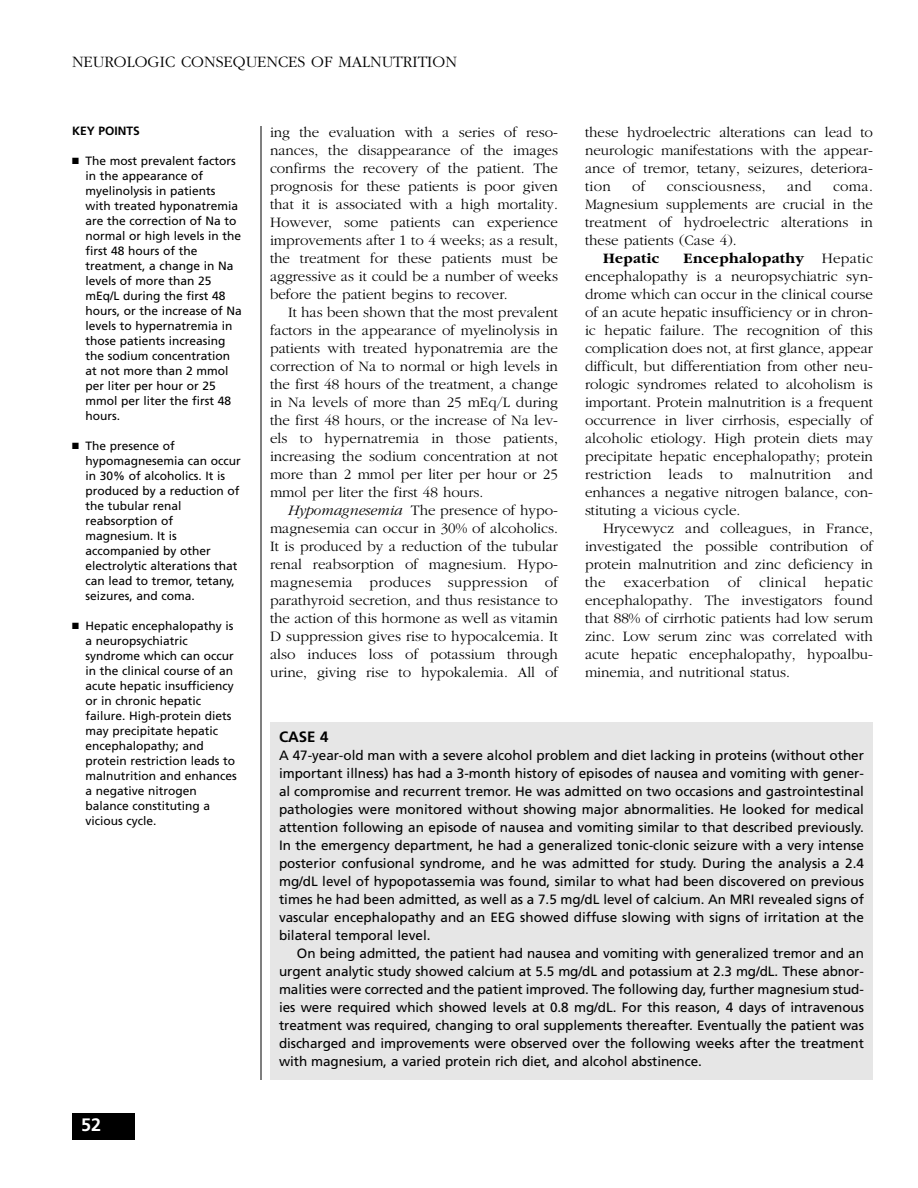
<style>
.page{position:relative;width:918px;height:1188px;background:#fff}
.page>*{position:absolute;margin:0;border:0;box-sizing:border-box;transform-origin:0 0}
.t1{font:700 18px "Frutiger";color:#fff}
.t2{font:300 16.5px "Garamond";color:#000}
.t3{font:300 15px/18px "Garamond";color:#000;text-align:justify}
.t4{font:300 15px "Garamond";letter-spacing:.02em;color:#000}
.t5{font:700 15px "Garamond";letter-spacing:.02em;color:#000}
.t6{font:700 15px "Frutiger";color:#000}
.t7{font:13.5px/18px "Frutiger";letter-spacing:-.005em;color:#000;text-align:justify}
.t8{font:12px/15px "Frutiger";color:#000}
.t9{font:700 12px "Frutiger";color:#000}
.s1{font-style:italic}
.s2{font-weight:700}
</style>
<div class="page">
<hr style="left:261px;top:126px;width:1px;height:954px;background:#000">
<div style="left:72px;top:1113px;width:63px;height:27px;background:#000"></div>
<div style="left:270px;top:722px;width:603px;height:358px;background:#e6e6e6"></div>
<p class="t2" style="left:72px;top:55px;width:386px">NEUROLOGIC CONSEQUENCES OF MALNUTRITION</p>
<p class="t9" style="left:72px;top:126px;width:69px">KEY POINTS</p>
<p class="t8" style="left:86px;top:154px;width:158px;text-indent:-14px">■ The most prevalent factors in the appearance of myelinolysis in patients with treated hyponatremia are the correction of Na to normal or high levels in the first 48 hours of the treatment, a change in Na levels of more than 25 mEq/L during the first 48 hours, or the increase of Na levels to hypernatremia in those patients increasing the sodium concentration at not more than 2 mmol per liter per hour or 25 mmol per liter the first 48 hours.</p>
<p class="t8" style="left:86px;top:439px;width:157px;text-indent:-14px">■ The presence of hypomagnesemia can occur in 30% of alcoholics. It is produced by a reduction of the tubular renal reabsorption of magnesium. It is accompanied by other electrolytic alterations that can lead to tremor, tetany, seizures, and coma.</p>
<p class="t8" style="left:86px;top:619px;width:153px;text-indent:-14px">■ Hepatic encephalopathy is a neuropsychiatric syndrome which can occur in the clinical course of an acute hepatic insufficiency or in chronic hepatic failure. High-protein diets may precipitate hepatic encephalopathy; and protein restriction leads to malnutrition and enhances a negative nitrogen balance constituting a vicious cycle.</p>
<p class="t1" style="left:81px;top:1118px;width:22px">52</p>
<p class="t3" style="left:270px;top:124px;width:290px">ing the evaluation with a series of reso&shy;nances, the disappearance of the images confirms the recovery of the patient. The prognosis for these patients is poor given that it is associated with a high mortality.<br>However, some patients can experience improvements after 1 to 4 weeks; as a result, the treatment for these patients must be aggressive as it could be a number of weeks before the patient begins to recover.</p>
<p class="t3" style="left:270px;top:304px;width:290px;text-indent:18px">It has been shown that the most prevalent factors in the appearance of myelinolysis in patients with treated hyponatremia are the correction of Na to normal or high levels in the first 48 hours of the treatment, a change in Na levels of more than 25 mEq/L during the first 48 hours, or the increase of Na lev&shy;els to hypernatremia in those patients, increasing the sodium concentration at not more than 2 mmol per liter per hour or 25 mmol per liter the first 48 hours.</p>
<p class="t3" style="left:270px;top:502px;width:290px;text-indent:18px"><span class="s1">Hypomagnesemia</span> The presence of hypo&shy;magnesemia can occur in 30% of alcoholics.<br>It is produced by a reduction of the tubular renal reabsorption of magnesium. Hypo&shy;magnesemia produces suppression of parathyroid secretion, and thus resistance to the action of this hormone as well as vitamin D suppression gives rise to hypocalcemia. It also induces loss of potassium through urine, giving rise to hypokalemia. All of</p>
<p class="t3" style="left:585px;top:124px;width:290px">these hydroelectric alterations can lead to neurologic manifestations with the appear&shy;ance of tremor, tetany, seizures, deteriora&shy;tion</p>
<p class="t3" style="left:632px;top:178px;width:15px">of</p>
<p class="t4" style="left:667px;top:180px;width:100px">consciousness,</p>
<p class="t3" style="left:787px;top:178px;width:26px">and</p>
<p class="t3" style="left:585px;top:178px;width:290px;text-indent:248px">coma.<br>Magnesium supplements are crucial in the treatment of hydroelectric alterations in these patients (Case 4).</p>
<p class="t5" style="left:603px;top:252px;width:58px">Hepatic</p>
<p class="t3" style="left:585px;top:250px;width:290px;text-indent:98px"><span class="s2">Encephalopathy</span> Hepatic encephalopathy is a neuropsychiatric syn&shy;drome which can occur in the clinical course of an acute hepatic insufficiency or in chron&shy;ic hepatic failure. The recognition of this complication does not, at first glance, appear difficult, but differentiation from other neu&shy;rologic syndromes related to alcoholism is important. Protein malnutrition is a frequent occurrence in liver cirrhosis, especially of alcoholic etiology. High protein diets may precipitate hepatic encephalopathy; protein restriction leads to malnutrition and enhances a negative nitrogen balance, con&shy;stituting a vicious cycle.</p>
<p class="t3" style="left:585px;top:520px;width:290px;text-indent:18px">Hrycewycz and colleagues, in France, investigated the possible contribution of protein malnutrition and zinc deficiency in the exacerbation of clinical hepatic encephalopathy. The investigators found that 88% of cirrhotic patients had low serum zinc. Low serum zinc was correlated with acute hepatic encephalopathy, hypoalbu&shy;minemia, and nutritional status.</p>
<p class="t6" style="left:279px;top:731px;width:51px">CASE 4</p>
<p class="t7" style="left:279px;top:748px;width:587px">A 47-year-old man with a severe alcohol problem and diet lacking in proteins (without other important illness) has had a 3-month history of episodes of nausea and vomiting with gener&shy;al compromise and recurrent tremor. He was admitted on two occasions and gastrointestinal pathologies were monitored without showing major abnormalities. He looked for medical attention following an episode of nausea and vomiting similar to that described previously.<br>In the emergency department, he had a generalized tonic-clonic seizure with a very intense posterior confusional syndrome, and he was admitted for study. During the analysis a 2.4 mg/dL level of hypopotassemia was found, similar to what had been discovered on previous times he had been admitted, as well as a 7.5 mg/dL level of calcium. An MRI revealed signs of vascular encephalopathy and an EEG showed diffuse slowing with signs of irritation at the bilateral temporal level.</p>
<p class="t7" style="left:279px;top:946px;width:586px;text-indent:18px">On being admitted, the patient had nausea and vomiting with generalized tremor and an urgent analytic study showed calcium at 5.5 mg/dL and potassium at 2.3 mg/dL. These abnor&shy;malities were corrected and the patient improved. The following day, further magnesium stud&shy;ies were required which showed levels at 0.8 mg/dL. For this reason, 4 days of intravenous treatment was required, changing to oral supplements thereafter. Eventually the patient was discharged and improvements were observed over the following weeks after the treatment with magnesium, a varied protein rich diet, and alcohol abstinence.</p>
</div>
